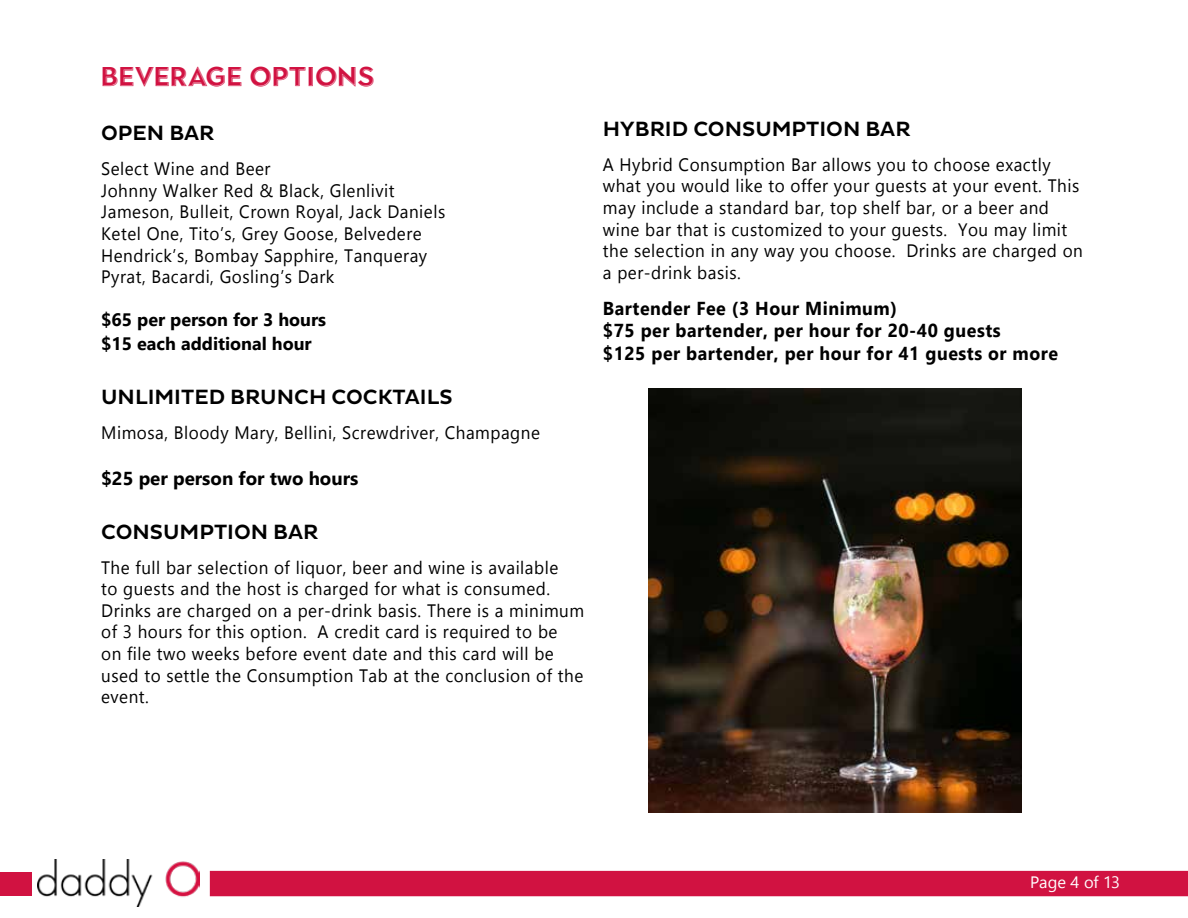
<style>
.page{position:relative;width:1188px;height:918px;background:#fff}
.page>*{position:absolute;margin:0;border:0;box-sizing:border-box;transform-origin:0 0}
.t1{font:700 27px "Town 22 Emboss";letter-spacing:.01em;color:#d11241}
.t2{font:500 21px "Pluto Sans";color:#000}
.t3{font:700 18.75px/22.5px "Gadugi";letter-spacing:.03em;color:#000;scale:.95 1}
.t4{font:700 18.75px "Gadugi";color:#000}
.t5{font:18px/21.6px "Gadugi";letter-spacing:.03em;color:#000;scale:.95 1}
.t6{font:700 18px/24px "Gadugi";color:#000}
.t7{font:16.5px "Gadugi";letter-spacing:-.01em;color:#fff}
</style>
<div class="page">
<div style="left:210px;top:871px;width:978px;height:25px;background:#d11241"></div>
<div style="left:0;top:872px;width:32px;height:23px;background:#d11241"></div>
<img style="left:38px;top:860px;width:162px;height:47px">
<img style="left:648px;top:389px;width:374px;height:424px">
<h1 class="t1" style="left:101px;top:61px;width:275px">BEVERAGE OPTIONS</h1>
<p class="t2" style="left:101px;top:121px;width:115px">OPEN BAR</p>
<p class="t5" style="left:101px;top:158px;width:364px">Select Wine and Beer<br>Johnny Walker Red &amp; Black, Glenlivit Jameson, Bulleit, Crown Royal, Jack Daniels Ketel One, Tito’s, Grey Goose, Belvedere Hendrick’s, Bombay Sapphire, Tanqueray Pyrat, Bacardi, Gosling’s Dark</p>
<p class="t6" style="left:101px;top:307px;width:227px">$65 per person for 3 hours $15 each additional hour</p>
<p class="t2" style="left:101px;top:385px;width:353px">UNLIMITED BRUNCH COCKTAILS</p>
<p class="t5" style="left:101px;top:422px;width:463px">Mimosa, Bloody Mary, Bellini, Screwdriver, Champagne</p>
<p class="t4" style="left:101px;top:467px;width:259px">$25 per person for two hours</p>
<p class="t2" style="left:101px;top:519px;width:219px">CONSUMPTION BAR</p>
<p class="t5" style="left:101px;top:556px;width:510px">The full bar selection of liquor, beer and wine is available<br>to guests and the host is charged for what is consumed.<br>Drinks are charged on a per-drink basis. There is a minimum of 3 hours for this option. A credit card is required to be<br>on file two weeks before event date and this card will be used to settle the Consumption Tab at the conclusion of the event.</p>
<p class="t2" style="left:603px;top:117px;width:309px">HYBRID CONSUMPTION BAR</p>
<p class="t5" style="left:603px;top:153px;width:507px">A Hybrid Consumption Bar allows you to choose exactly what you would like to offer your guests at your event. This may include a standard bar, top shelf bar, or a beer and wine bar that is customized to your guests. You may limit the selection in any way you choose. Drinks are charged on a per-drink basis.</p>
<p class="t3" style="left:603px;top:297px;width:481px">Bartender Fee (3 Hour Minimum)<br>$75 per bartender, per hour for 20-40 guests<br>$125 per bartender, per hour for 41 guests or more</p>
<p class="t7" style="left:1030px;top:872px;width:91px">Page 4 of 13</p>
</div>
